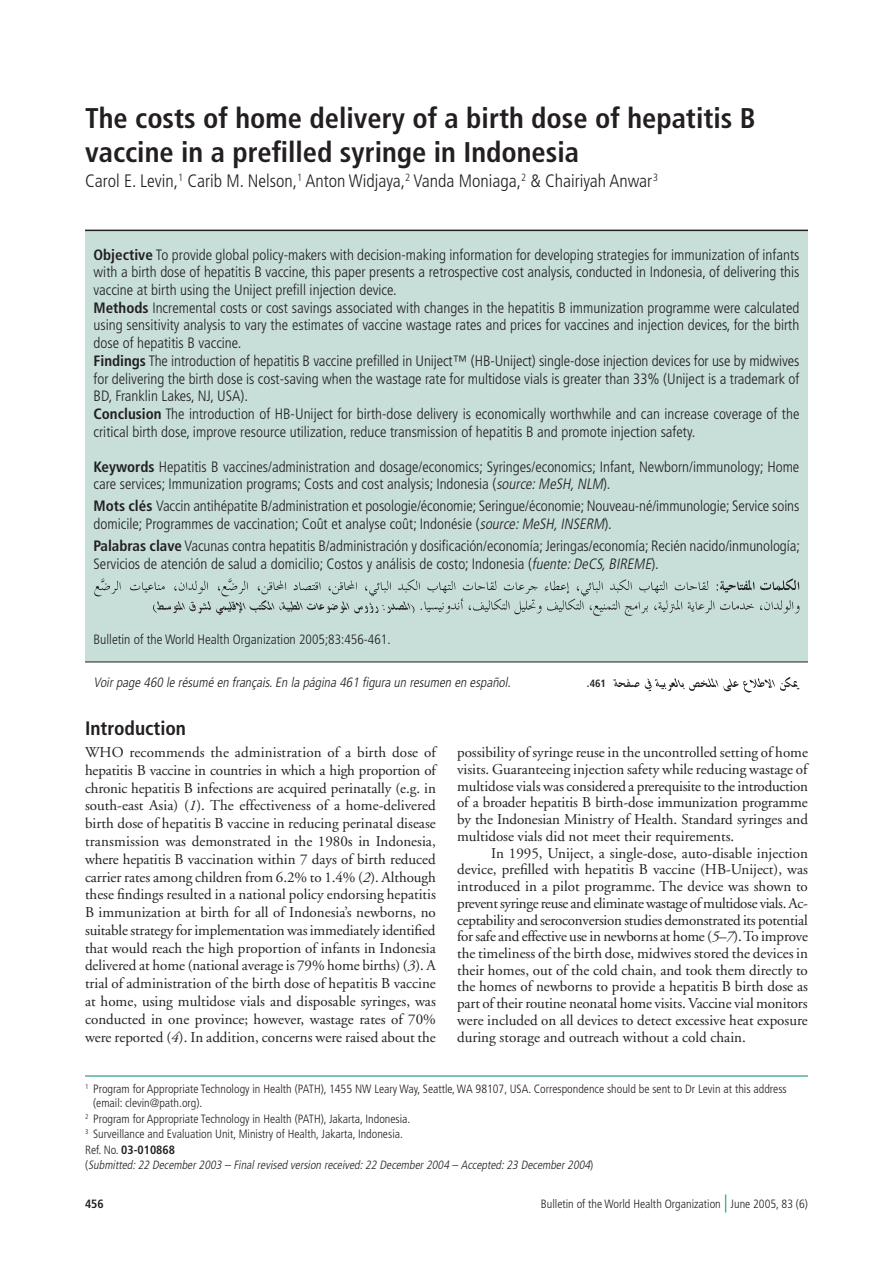
<style>
.page{position:relative;width:893px;height:1263px;background:#fff}
.page>*{position:absolute;margin:0;border:0;box-sizing:border-box;transform-origin:0 0}
.t1{font:700 condensed 28.5px/33.9px "Frutiger";color:#231f20}
.t2{font:700 condensed 19.5px "Frutiger";color:#231f20}
.t3{font:300 condensed 18px "Frutiger";color:#231f20}
.t4{font:15px/17.7px "Adobe Garamond";color:#231f20;text-align:justify}
.t5{font:300 condensed 15px/17.7px "Frutiger";color:#231f20}
.t6{font:italic 300 condensed 13.5px "Frutiger";color:#231f20}
.t7{font:300 condensed 13.5px "Frutiger";color:#231f20}
.t8{font:300 condensed 12px/15.6px "Frutiger";color:#231f20}
.t9{font:700 condensed 12px "Frutiger";color:#231f20}
.t10{font:700 condensed 10.5px "Frutiger";color:#231f20}
.s1{font-weight:700}
.s2{font-style:italic}
.s3{font-size:18px;color:#008575}
</style>
<div class="page">
<div style="left:85px;top:230px;width:723px;height:432px;background:#c7ded9"></div>
<hr style="left:85px;top:230px;width:723px;height:1px;background:#231f20">
<hr style="left:85px;top:662px;width:723px;height:1px;background:#231f20">
<hr style="left:85px;top:1076px;width:723px;height:1px;background:#008575">
<svg style="left:724px;top:677px;width:75px;height:15px"></svg>
<svg style="left:645px;top:678px;width:73px;height:13px"></svg>
<svg style="left:613px;top:679px;width:26px;height:9px"></svg>
<svg style="left:760px;top:578px;width:39px;height:12px"></svg>
<svg style="left:94px;top:578px;width:27px;height:18px"></svg>
<svg style="left:760px;top:600px;width:39px;height:13px"></svg>
<svg style="left:130px;top:578px;width:624px;height:38px"></svg>
<h1 class="t1" style="left:85px;top:101px;width:672px">The costs of home delivery of a birth dose of hepatitis B vaccine in a prefilled syringe in Indonesia</h1>
<p class="t3" style="left:85px;top:171px;width:574px">Carol E. Levin,<sup>1</sup> Carib M. Nelson,<sup>1</sup> Anton Widjaya,<sup>2</sup> Vanda Moniaga,<sup>2</sup> &amp; Chairiyah Anwar<sup>3</sup></p>
<p class="t5" style="left:94px;top:246px;width:707px"><span class="s1">Objective</span> To provide global policy-makers with decision-making information for developing strategies for immunization of infants with a birth dose of hepatitis B vaccine, this paper presents a retrospective cost analysis, conducted in Indonesia, of delivering this vaccine at birth using the Uniject prefill injection device.<br><span class="s1">Methods</span> Incremental costs or cost savings associated with changes in the hepatitis B immunization programme were calculated using sensitivity analysis to vary the estimates of vaccine wastage rates and prices for vaccines and injection devices, for the birth dose of hepatitis B vaccine.<br><span class="s1">Findings</span> The introduction of hepatitis B vaccine prefilled in Uniject™ (HB-Uniject) single-dose injection devices for use by midwives for delivering the birth dose is cost-saving when the wastage rate for multidose vials is greater than 33% (Uniject is a trademark of BD, Franklin Lakes, NJ, USA).<br><span class="s1">Conclusion</span> The introduction of HB-Uniject for birth-dose delivery is economically worthwhile and can increase coverage of the critical birth dose, improve resource utilization, reduce transmission of hepatitis B and promote injection safety.</p>
<p class="t5" style="left:94px;top:458px;width:707px"><span class="s1">Keywords</span> Hepatitis B vaccines/administration and dosage/economics; Syringes/economics; Infant, Newborn/immunology; Home care services; Immunization programs; Costs and cost analysis; Indonesia (<span class="s2">source:MeSH,NLM</span>).</p>
<p class="t5" style="left:94px;top:497px;width:707px"><span class="s1">Mots clés</span> Vaccin antihépatite B/administration et posologie/économie; Seringue/économie; Nouveau-né/immunologie; Service soins domicile; Programmes de vaccination; Coût et analyse coût; Indonésie (<span class="s2">source:MeSH,INSERM</span>).</p>
<p class="t5" style="left:94px;top:537px;width:708px"><span class="s1">Palabras clave</span> Vacunas contra hepatitis B/administración y dosificación/economía; Jeringas/economía; Recién nacido/inmunología;<br>Servicios de atención de salud a domicilio; Costos y análisis de costo; Indonesia (<span class="s2">fuente:DeCS,BIREME</span>).</p>
<p class="t7" style="left:94px;top:632px;width:299px">Bulletin of the World Health Organization 2005;83:456-461.</p>
<p class="t6" style="left:94px;top:675px;width:422px">Voirpage 460 le résumé en français.En la página 461 figura un resumen en español.</p>
<p class="t10" style="left:587px;top:677px;width:21px">.461</p>
<h2 class="t2" style="left:85px;top:717px;width:102px">Introduction</h2>
<p class="t4" style="left:85px;top:744px;width:352px">WHO recommends the administration of a birth dose of hepatitis B vaccine in countries in which a high proportion of chronic hepatitis B infections are acquired perinatally (e.g. in south-east Asia) (<span class="s2">1</span>). The effectiveness of a home-delivered birth dose of hepatitis B vaccine in reducing perinatal disease transmission was demonstrated in the 1980s in Indonesia, where hepatitis B vaccination within 7 days of birth reduced carrier rates among children from 6.2% to 1.4% (<span class="s2">2</span>). Although these findings resulted in a national policy endorsing hepatitis B immunization at birth for all of Indonesia’s newborns, no suitable strategy for implementation was immediately identified that would reach the high proportion of infants in Indonesia delivered at home (national average is 79% home births) (<span class="s2">3</span>). A trial of administration of the birth dose of hepatitis B vaccine at home, using multidose vials and disposable syringes, was conducted in one province; however, wastage rates of 70% were reported (<span class="s2">4</span>). In addition, concerns were raised about the</p>
<p class="t4" style="left:457px;top:744px;width:352px;line-height:16.8px">possibility of syringe reuse in the uncontrolled setting of home visits. Guaranteeing injection safety while reducing wastage of multidose vials was considered a prerequisite to the introduction of a broader hepatitis B birth-dose immunization programme by the Indonesian Ministry of Health. Standard syringes and multidose vials did not meet their requirements.</p>
<p class="t4" style="left:457px;top:845px;width:352px;line-height:16.8px;text-indent:34px">In 1995, Uniject, a single-dose, auto-disable injection device, prefilled with hepatitis B vaccine (HB-Uniject), was introduced in a pilot programme. The device was shown to prevent syringe reuse and eliminate wastage of multidose vials. Ac&shy;ceptability and seroconversion studies demonstrated its potential for safe and effective use in newborns at home (<span class="s2">5–7</span>). To improve the timeliness of the birth dose, midwives stored the devices in their homes, out of the cold chain, and took them directly to the homes of newborns to provide a hepatitis B birth dose as part of their routine neonatal home visits. Vaccine vial monitors were included on all devices to detect excessive heat exposure during storage and outreach without a cold chain.</p>
<p class="t8" style="left:93px;top:1083px;width:695px;line-height:13.5px;text-indent:-8px"><sup>1</sup> Program for Appropriate Technology in Health (PATH), 1455 NW Leary Way, Seattle, WA 98107, USA. Correspondence should be sent to Dr Levin at this address (email: clevin@path.org).</p>
<p class="t8" style="left:85px;top:1111px;width:510px"><sup>2</sup> Program for Appropriate Technology in Health (PATH), Jakarta, Indonesia.<br><sup>3</sup> Surveillance and Evaluation Unit, Ministry of Health, Jakarta, Indonesia.<br>Ref. No. <span class="s1">03-010868<br></span>( <span class="s2">Submitted:22 December2003 – Finalrevised version received:22 December2004 – Accepted:23 December2004</span>)</p>
<p class="t9" style="left:85px;top:1197px;width:20px">456</p>
<p class="t8" style="left:541px;top:1196px;width:268px">Bulletin of the World Health Organization <span class="s3">|</span> June 2005, 83 (6)</p>
</div>
